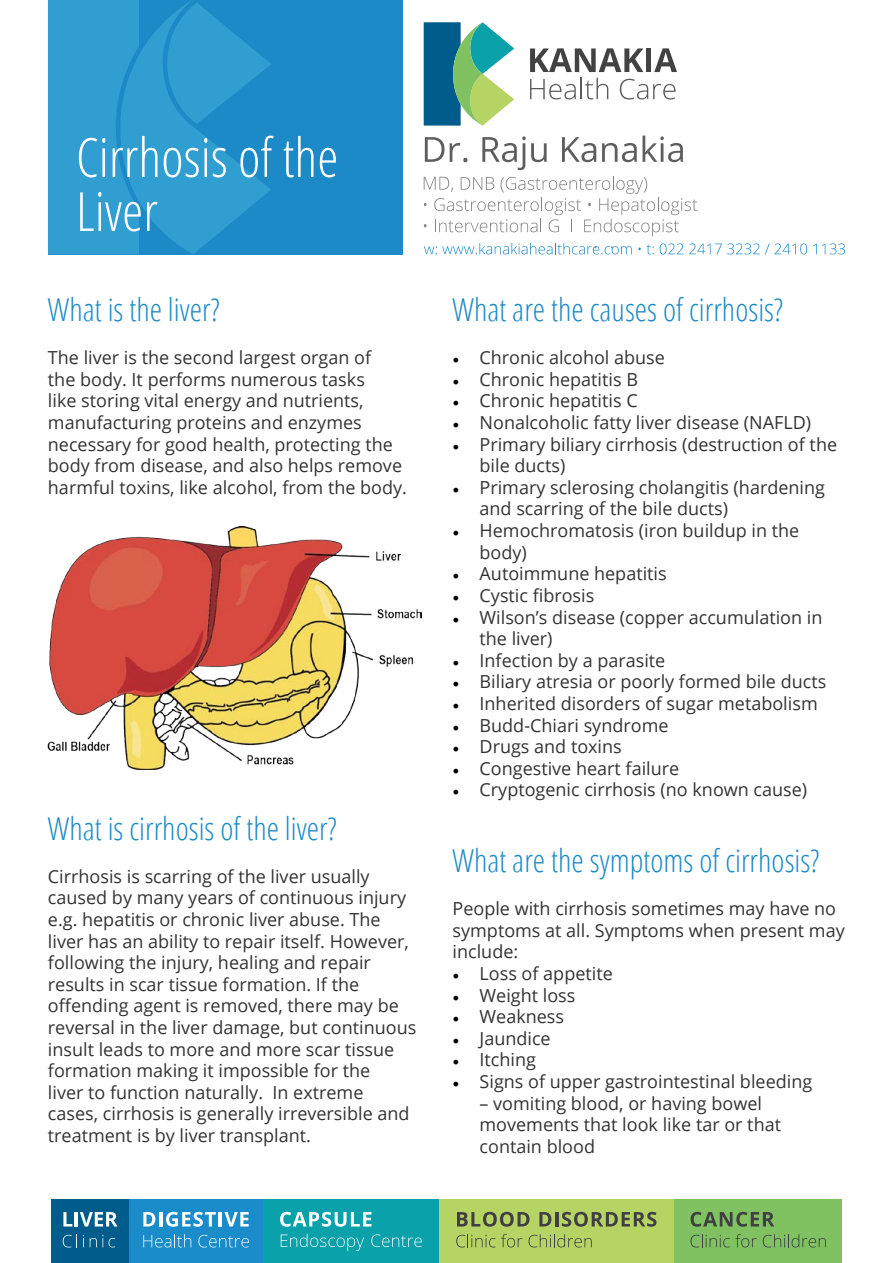
<style>
.page{position:relative;width:893px;height:1263px;background:#fff}
.page>*{position:absolute;margin:0;border:0;box-sizing:border-box;transform-origin:0 0}
.t1{font:300 condensed 54px/54px "Open Sans";color:#fff}
.t2{font:300 condensed 31.5px "Open Sans";color:#1c8ac7}
.t3{font:18px/21.6px "Open Sans";color:#333}
.s1{font-family:"Minion Pro";color:#000}
</style>
<div class="page">
<div style="left:438px;top:1199px;width:237px;height:64px;background:#b5d463"></div>
<svg style="left:457px;top:1212px;width:72px;height:15px"></svg>
<svg style="left:539px;top:1212px;width:12px;height:14px"></svg>
<hr style="left:555px;top:1212px;width:3px;height:14px;background:#404042">
<svg style="left:562px;top:1212px;width:94px;height:15px"></svg>
<svg style="left:456px;top:1234px;width:136px;height:13px"></svg>
<div style="left:51px;top:1199px;width:78px;height:64px;background:#005c8a"></div>
<div style="left:129px;top:1199px;width:134px;height:64px;background:#1a8cc9"></div>
<svg style="left:63px;top:1212px;width:9px;height:14px"></svg>
<hr style="left:75px;top:1212px;width:3px;height:14px;background:#fff">
<svg style="left:80px;top:1212px;width:38px;height:14px"></svg>
<svg style="left:63px;top:1234px;width:21px;height:13px"></svg>
<svg style="left:90px;top:1235px;width:25px;height:12px"></svg>
<svg style="left:143px;top:1212px;width:12px;height:14px"></svg>
<hr style="left:159px;top:1212px;width:3px;height:14px;background:#fff">
<svg style="left:166px;top:1212px;width:50px;height:15px"></svg>
<hr style="left:219px;top:1212px;width:3px;height:14px;background:#fff">
<svg style="left:225px;top:1212px;width:24px;height:14px"></svg>
<svg style="left:143px;top:1234px;width:48px;height:13px"></svg>
<svg style="left:198px;top:1235px;width:51px;height:12px"></svg>
<div style="left:263px;top:1199px;width:175px;height:64px;background:#0aa1ab"></div>
<div style="left:675px;top:1199px;width:167px;height:64px;background:#80c261"></div>
<svg style="left:691px;top:1212px;width:83px;height:15px"></svg>
<svg style="left:690px;top:1234px;width:67px;height:13px"></svg>
<svg style="left:763px;top:1234px;width:63px;height:13px"></svg>
<svg style="left:280px;top:1212px;width:91px;height:15px"></svg>
<svg style="left:281px;top:1234px;width:83px;height:17px"></svg>
<svg style="left:371px;top:1234px;width:51px;height:13px"></svg>
<svg style="left:638px;top:244px;width:16px;height:10px"></svg>
<svg style="left:660px;top:243px;width:23px;height:11px"></svg>
<svg style="left:689px;top:243px;width:118px;height:11px"></svg>
<svg style="left:813px;top:243px;width:32px;height:11px"></svg>
<div style="left:48px;top:0;width:354px;height:254px;background:#1c8ac7"></div>
<svg style="left:48px;top:0;width:223px;height:254px"></svg>
<svg style="left:425px;top:137px;width:42px;height:25px"></svg>
<svg style="left:482px;top:136px;width:65px;height:34px"></svg>
<svg style="left:562px;top:137px;width:34px;height:25px"></svg>
<svg style="left:602px;top:136px;width:81px;height:26px"></svg>
<svg style="left:424px;top:243px;width:208px;height:11px"></svg>
<svg style="left:424px;top:176px;width:273px;height:60px"></svg>
<svg style="left:530px;top:48px;width:113px;height:24px"></svg>
<div style="left:646px;top:48px;width:5px;height:24px;background:#424242"></div>
<svg style="left:654px;top:48px;width:23px;height:24px"></svg>
<svg style="left:530px;top:78px;width:78px;height:21px"></svg>
<svg style="left:620px;top:79px;width:55px;height:20px"></svg>
<svg style="left:424px;top:22px;width:90px;height:104px"></svg>
<img style="left:48px;top:526px;width:373px;height:243px">
<h1 class="t1" style="left:76px;top:129px;width:264px">Cirrhosis of the<br>Liver</h1>
<h2 class="t2" style="left:48px;top:288px;width:173px">What is the liver?</h2>
<p class="t3" style="left:48px;top:346px;width:361px">The liver is the second largest organ of<br>the body. It performs numerous tasks<br>like storing vital energy and nutrients, manufacturing proteins and enzymes necessary for good health, protecting the body from disease, and also helps remove harmful toxins, like alcohol, from the body.</p>
<h2 class="t2" style="left:48px;top:807px;width:290px">What is cirrhosis of the liver?</h2>
<p class="t3" style="left:48px;top:865px;width:370px">Cirrhosis is scarring of the liver usually caused by many years of continuous injury e.g. hepatitis or chronic liver abuse. The liver has an ability to repair itself. However, following the injury, healing and repair results in scar tissue formation. If the offending agent is removed, there may be reversal in the liver damage, but continuous insult leads to more and more scar tissue formation making it impossible for the<br>liver to function naturally. In extreme cases, cirrhosis is generally irreversible and treatment is by liver transplant.</p>
<h2 class="t2" style="left:453px;top:288px;width:332px">What are the causes of cirrhosis?</h2>
<p class="t3" style="left:453px;top:346px;width:214px"><span class="s1">•</span> Chronic alcohol abuse</p>
<p class="t3" style="left:453px;top:368px;width:187px"><span class="s1">•</span> Chronic hepatitis B</p>
<p class="t3" style="left:453px;top:390px;width:187px"><span class="s1">•</span> Chronic hepatitis C</p>
<p class="t3" style="left:453px;top:411px;width:360px"><span class="s1">•</span> Nonalcoholic fatty liver disease (NAFLD)</p>
<p class="t3" style="left:480px;top:433px;width:359px;text-indent:-27px"><span class="s1">•</span> Primary biliary cirrhosis (destruction of the bile ducts)</p>
<p class="t3" style="left:480px;top:476px;width:347px;text-indent:-27px"><span class="s1">•</span> Primary sclerosing cholangitis (hardening and scarring of the bile ducts)</p>
<p class="t3" style="left:480px;top:519px;width:321px;text-indent:-27px"><span class="s1">•</span> Hemochromatosis (iron buildup in the body)</p>
<p class="t3" style="left:453px;top:562px;width:216px"><span class="s1">•</span> Autoimmune hepatitis</p>
<p class="t3" style="left:453px;top:584px;width:143px"><span class="s1">•</span> Cystic fibrosis</p>
<p class="t3" style="left:480px;top:606px;width:344px;text-indent:-27px"><span class="s1">•</span> Wilson’s disease (copper accumulation in the liver)</p>
<p class="t3" style="left:453px;top:649px;width:214px"><span class="s1">•</span> Infection by a parasite</p>
<p class="t3" style="left:453px;top:670px;width:375px"><span class="s1">•</span> Biliary atresia or poorly formed bile ducts</p>
<p class="t3" style="left:453px;top:692px;width:367px"><span class="s1">•</span> Inherited disorders of sugar metabolism</p>
<p class="t3" style="left:453px;top:714px;width:217px"><span class="s1">•</span> Budd-Chiari syndrome</p>
<p class="t3" style="left:453px;top:735px;width:171px"><span class="s1">•</span> Drugs and toxins</p>
<p class="t3" style="left:453px;top:757px;width:228px"><span class="s1">•</span> Congestive heart failure</p>
<p class="t3" style="left:453px;top:778px;width:356px"><span class="s1">•</span> Cryptogenic cirrhosis (no known cause)</p>
<h2 class="t2" style="left:453px;top:839px;width:368px">What are the symptoms of cirrhosis?</h2>
<p class="t3" style="left:453px;top:897px;width:394px">People with cirrhosis sometimes may have no symptoms at all. Symptoms when present may include:</p>
<p class="t3" style="left:453px;top:962px;width:162px"><span class="s1">•</span> Loss of appetite</p>
<p class="t3" style="left:453px;top:984px;width:124px"><span class="s1">•</span> Weight loss</p>
<p class="t3" style="left:453px;top:1005px;width:113px"><span class="s1">•</span> Weakness</p>
<p class="t3" style="left:453px;top:1027px;width:100px"><span class="s1">•</span> Jaundice</p>
<p class="t3" style="left:453px;top:1048px;width:85px"><span class="s1">•</span> Itching</p>
<p class="t3" style="left:453px;top:1070px;width:361px"><span class="s1">•</span> Signs of upper gastrointestinal bleeding</p>
<p class="t3" style="left:480px;top:1092px;width:303px">– vomiting blood, or having bowel movements that look like tar or that contain blood</p>
</div>
